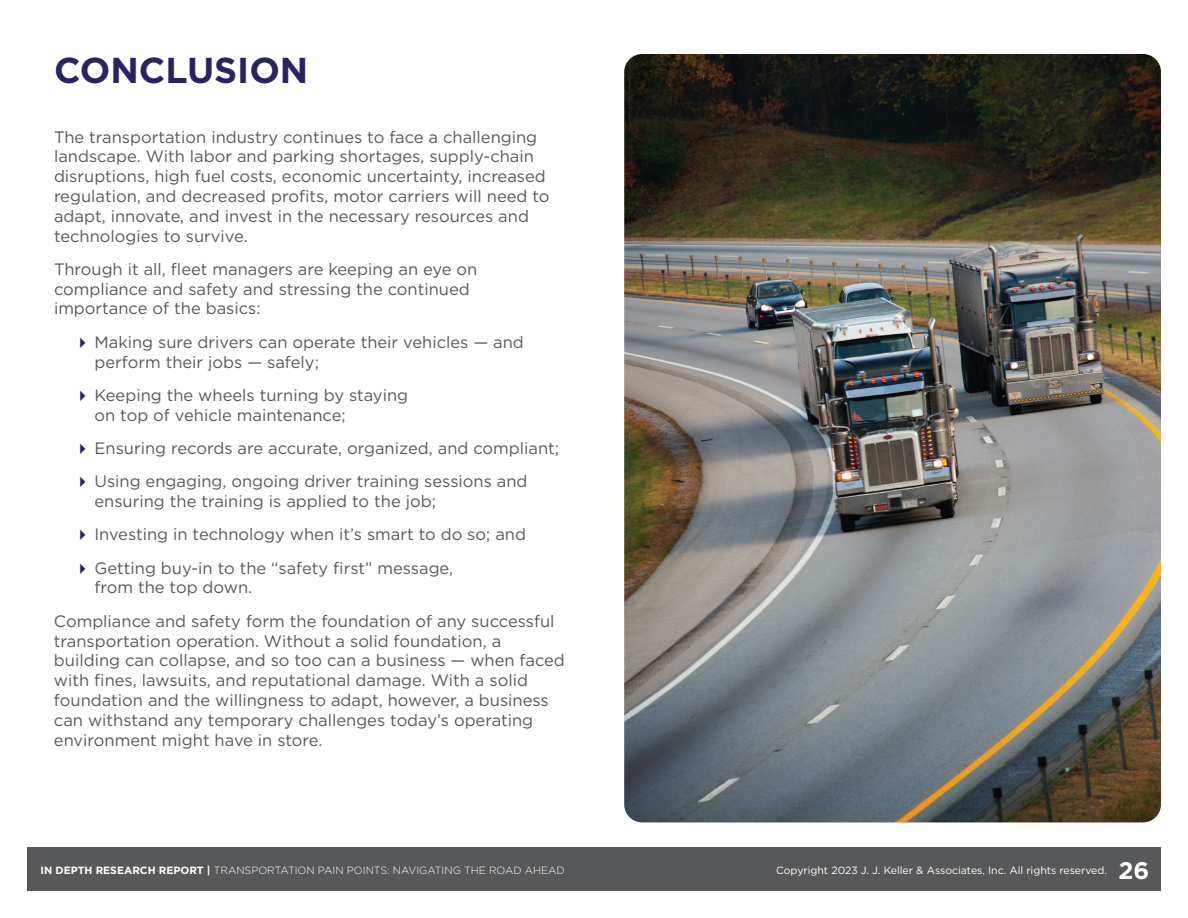
<style>
.page{position:relative;width:1188px;height:918px;background:#fff}
.page>*{position:absolute;margin:0;border:0;box-sizing:border-box;transform-origin:0 0}
.t1{font:700 36px "Gotham";color:#282460}
.t2{font:700 24px "Gotham";color:#fff}
.t3{font:16.5px/19.8px "Gotham";color:#57585a}
.t4{font:300 10.5px "Gotham";color:#fff}
.t5{font:10.5px "Gotham";color:#fff}
.s1{font-weight:700}
</style>
<div class="page">
<img style="left:624px;top:54px;width:537px;height:768px">
<div style="left:27px;top:848px;width:1134px;height:43px;background:#57585a"></div>
<h1 class="t1" style="left:54px;top:46px;width:256px">CONCLUSION</h1>
<p class="t3" style="left:54px;top:126px;width:497px">The transportation industry continues to face a challenging landscape. With labor and parking shortages, supply-chain disruptions, high fuel costs, economic uncertainty, increased regulation, and decreased profits, motor carriers will need to adapt, innovate, and invest in the necessary resources and technologies to survive.</p>
<p class="t3" style="left:54px;top:259px;width:425px">Through it all, fleet managers are keeping an eye on compliance and safety and stressing the continued importance of the basics:</p>
<p class="t3" style="left:94px;top:332px;width:431px">Making sure drivers can operate their vehicles — and perform their jobs — safely;</p>
<p class="t3" style="left:94px;top:385px;width:315px">Keeping the wheels turning by staying on top of vehicle maintenance;</p>
<p class="t3" style="left:94px;top:431px;width:466px;line-height:33.3px">Ensuring records are accurate, organized, and compliant;<br>Using engaging, ongoing driver training sessions and</p>
<p class="t3" style="left:94px;top:484px;width:433px;line-height:33.3px">ensuring the training is applied to the job;<br>Investing in technology when it’s smart to do so; and<br>Getting buy-in to the “safety first” message,</p>
<p class="t3" style="left:54px;top:571px;width:502px;line-height:33.3px;text-indent:41px">from the top down.<br>Compliance and safety form the foundation of any successful</p>
<p class="t3" style="left:54px;top:630px;width:512px">transportation operation. Without a solid foundation, a building can collapse, and so too can a business — when faced with fines, lawsuits, and reputational damage. With a solid foundation and the willingness to adapt, however, a business can withstand any temporary challenges today’s operating environment might have in store.</p>
<p class="t4" style="left:40px;top:863px;width:526px"><span class="s1">IN DEPTH RESEARCH REPORT |</span> TRANSPORTATION PAIN POINTS: NAVIGATING THE ROAD AHEAD</p>
<p class="t5" style="left:776px;top:863px;width:332px">Copyright 2023 J. J. Keller &amp; Associates, Inc. All rights reserved.</p>
<h2 class="t2" style="left:1119px;top:855px;width:32px">26</h2>
</div>
